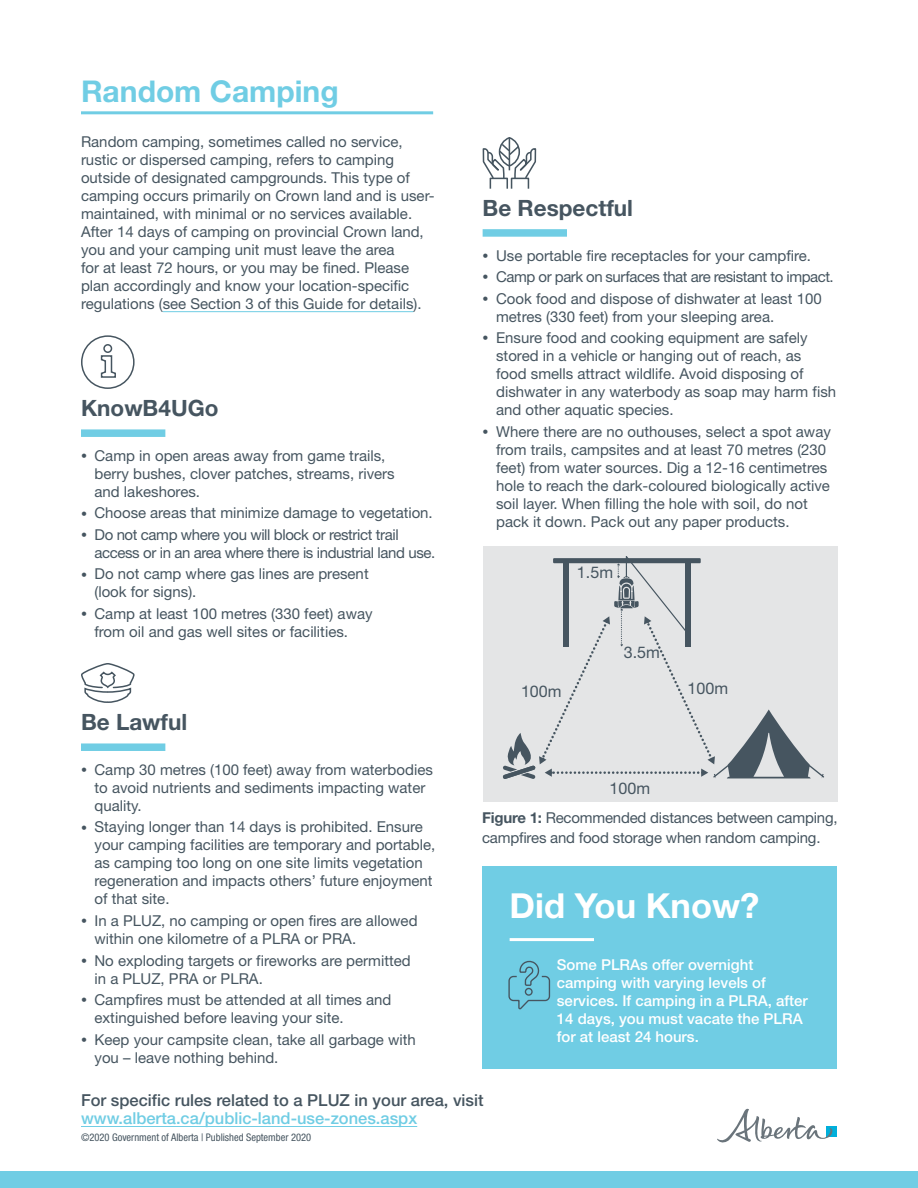
<style>
.page{position:relative;width:918px;height:1188px;background:#fff}
.page>*{position:absolute;margin:0;border:0;box-sizing:border-box;transform-origin:0 0}
.Did_You_Know_-_Head{font:700 34.5px "Helvetica Neue LT Std";color:#fff}
.Subtiltle{font:700 30px "Helvetica Neue LT Std";color:#70cde4}
.Recreation_Activitie{font:700 22.5px "Helvetica Neue LT Std";color:#465560}
.Call_to_action{font:500 16.5px "Helvetica Neue LT Std";color:#465560}
.Call_to_action-2{font:500 16.5px "Helvetica Neue LT Std";color:#70cde4}
.Body_-_Main{font:16.05px "Helvetica Neue LT Std";color:#465560}
.Body_-_Main-2{font:15px/18px "Helvetica Neue LT Std";color:#465560}
.Did_You_Know_-_Body{font:500 15px/18px "Helvetica Neue LT Std";color:#fff}
.Body_-_Main-3{font:15px/18px "Helvetica Neue LT Std";letter-spacing:-.025em;color:#465560}
.Body_-_Main-4{font:15px "Helvetica Neue LT Std";letter-spacing:-.03em;color:#465560}
.Copyright_Info{font:condensed 10.5px "Helvetica Neue LT Std";color:#465560}
.s1{font-size:12px}
.s2{font-weight:700}
</style>
<div class="page">
<hr style="left:81px;top:111px;width:352px;height:3px;background:#70cde4">
<hr style="left:163px;top:311px;width:251px;height:1px;background:#70cde4">
<div style="left:81px;top:429px;width:84px;height:8px;background:#70cde4"></div>
<div style="left:81px;top:743px;width:84px;height:8px;background:#70cde4"></div>
<div style="left:483px;top:229px;width:84px;height:8px;background:#70cde4"></div>
<div style="left:81px;top:335px;width:54px;height:54px;border:2px solid #465560;border-radius:50%"></div>
<svg style="left:100px;top:355px;width:16px;height:23px"></svg>
<div style="left:103px;top:344px;width:9px;height:9px;border:2px solid #465560;border-radius:50%"></div>
<svg style="left:81px;top:663px;width:53px;height:40px"></svg>
<div style="left:499px;top:137px;width:21px;height:30px;border:2px solid #465560;border-radius:50%"></div>
<div style="left:490px;top:178px;width:18px;height:11px;border:2px solid #465560"></div>
<svg style="left:483px;top:138px;width:53px;height:42px"></svg>
<div style="left:511px;top:178px;width:18px;height:11px;border:2px solid #465560"></div>
<div style="left:483px;top:546px;width:355px;height:256px;background:#e4e5e6"></div>
<svg style="left:503px;top:556px;width:321px;height:223px"></svg>
<div style="left:483px;top:866px;width:354px;height:203px;background:#70cde4"></div>
<hr style="left:510px;top:938px;width:84px;height:3px;background:#fff">
<svg style="left:508px;top:961px;width:42px;height:48px"></svg>
<hr style="left:81px;top:1126px;width:336px;height:1px;background:#70cde4">
<div style="left:0;top:1172px;width:918px;height:16px;background:#70cde4"></div>
<div style="left:826px;top:1126px;width:11px;height:11px;background:#00afdb"></div>
<svg style="left:717px;top:1109px;width:116px;height:33px"></svg>
<p class="Subtiltle" style="left:81px;top:73px;width:259px">Random Camping</p>
<p class="Body_-_Main-2" style="left:81px;top:133px;width:355px">Random camping, sometimes called no service, rustic or dispersed camping, refers to camping outside of designated campgrounds. This type of camping occurs primarily on Crown land and is user&shy;maintained, with minimal or no services available.<br>After 14 days of camping on provincial Crown land, you and your camping unit must leave the area<br>for at least 72 hours, or you may be fined. Please plan accordingly and know your location-specific regulations (see Section 3 of this Guide for details).</p>
<p class="Recreation_Activitie" style="left:81px;top:394px;width:139px">KnowB4UGo</p>
<p class="Body_-_Main-2" style="left:94px;top:446px;width:302px;text-indent:-14px"><span class="s1">•</span> Camp in open areas away from game trails, berry bushes, clover patches, streams, rivers and lakeshores.</p>
<p class="Body_-_Main-2" style="left:81px;top:504px;width:353px"><span class="s1">•</span> Choose areas that minimize damage to vegetation.</p>
<p class="Body_-_Main-3" style="left:94px;top:525px;width:342px;text-indent:-14px"><span class="s1">•</span> Do not camp where you will block or restrict trail access or in an area where there is industrial land use.</p>
<p class="Body_-_Main-2" style="left:94px;top:565px;width:276px;text-indent:-14px"><span class="s1">•</span> Do not camp where gas lines are present (look for signs).</p>
<p class="Body_-_Main-2" style="left:94px;top:604px;width:280px;text-indent:-14px"><span class="s1">•</span> Camp at least 100 metres (330 feet) away from oil and gas well sites or facilities.</p>
<p class="Recreation_Activitie" style="left:81px;top:708px;width:108px">Be Lawful</p>
<p class="Body_-_Main-2" style="left:94px;top:760px;width:340px;text-indent:-14px"><span class="s1">•</span> Camp 30 metres (100 feet) away from waterbodies to avoid nutrients and sediments impacting water quality.</p>
<p class="Body_-_Main-2" style="left:94px;top:818px;width:342px;text-indent:-14px"><span class="s1">•</span> Staying longer than 14 days is prohibited. Ensure your camping facilities are temporary and portable, as camping too long on one site limits vegetation regeneration and impacts others’ future enjoyment of that site.</p>
<p class="Body_-_Main-2" style="left:94px;top:911px;width:325px;text-indent:-14px"><span class="s1">•</span> In a PLUZ, no camping or open fires are allowed within one kilometre of a PLRA or PRA.</p>
<p class="Body_-_Main-2" style="left:94px;top:951px;width:318px;text-indent:-14px"><span class="s1">•</span> No exploding targets or fireworks are permitted in a PLUZ, PRA or PLRA.</p>
<p class="Body_-_Main-2" style="left:94px;top:990px;width:299px;text-indent:-14px"><span class="s1">•</span> Campfires must be attended at all times and extinguished before leaving your site.</p>
<p class="Body_-_Main-2" style="left:94px;top:1030px;width:323px;text-indent:-14px"><span class="s1">•</span> Keep your campsite clean, take all garbage with you – leave nothing behind.</p>
<p class="Recreation_Activitie" style="left:483px;top:194px;width:152px">Be Respectful</p>
<p class="Body_-_Main-2" style="left:483px;top:246px;width:330px"><span class="s1">•</span> Use portable fire receptacles for your campfire.</p>
<p class="Body_-_Main-4" style="left:483px;top:268px;width:353px"><span class="s1">•</span> Camp or park on surfaces that are resistant to impact.</p>
<p class="Body_-_Main-2" style="left:496px;top:289px;width:327px;text-indent:-14px"><span class="s1">•</span> Cook food and dispose of dishwater at least 100 metres (330 feet) from your sleeping area.</p>
<p class="Body_-_Main-2" style="left:496px;top:329px;width:342px;text-indent:-14px"><span class="s1">•</span> Ensure food and cooking equipment are safely stored in a vehicle or hanging out of reach, as<br>food smells attract wildlife. Avoid disposing of dishwater in any waterbody as soap may harm fish and other aquatic species.</p>
<p class="Body_-_Main-2" style="left:496px;top:422px;width:336px;text-indent:-14px"><span class="s1">•</span> Where there are no outhouses, select a spot away from trails, campsites and at least 70 metres (230 feet) from water sources. Dig a 12-16 centimetres hole to reach the dark-coloured biologically active soil layer. When filling the hole with soil, do not pack it down. Pack out any paper products.</p>
<p class="Body_-_Main" style="left:577px;top:563px;width:38px">1.5m</p>
<p class="Body_-_Main" style="left:521px;top:681px;width:42px">100m</p>
<p class="Body_-_Main" style="left:624px;top:643px;width:38px">3.5m</p>
<p class="Body_-_Main" style="left:688px;top:679px;width:42px">100m</p>
<p class="Body_-_Main" style="left:610px;top:779px;width:42px">100m</p>
<p class="Body_-_Main-2" style="left:482px;top:808px;width:357px;line-height:19.5px"><span class="s2">Figure 1:</span> Recommended distances between camping, campfires and food storage when random camping.</p>
<p class="Did_You_Know_-_Head" style="left:510px;top:884px;width:251px">Did You Know?</p>
<p class="Did_You_Know_-_Body" style="left:557px;top:955px;width:252px">Some PLRAs offer overnight camping with varying levels of services. If camping in a PLRA, after<br>14 days, you must vacate the PLRA for at least 24 hours.</p>
<p class="Call_to_action" style="left:81px;top:1091px;width:404px">For specific rules related to a PLUZ in your area, visit</p>
<p class="Call_to_action-2" style="left:81px;top:1109px;width:338px">www.alberta.ca/public-land-use-zones.aspx</p>
<p class="Copyright_Info" style="left:81px;top:1131px;width:232px">©2020 Government of Alberta | Published September 2020</p>
</div>
